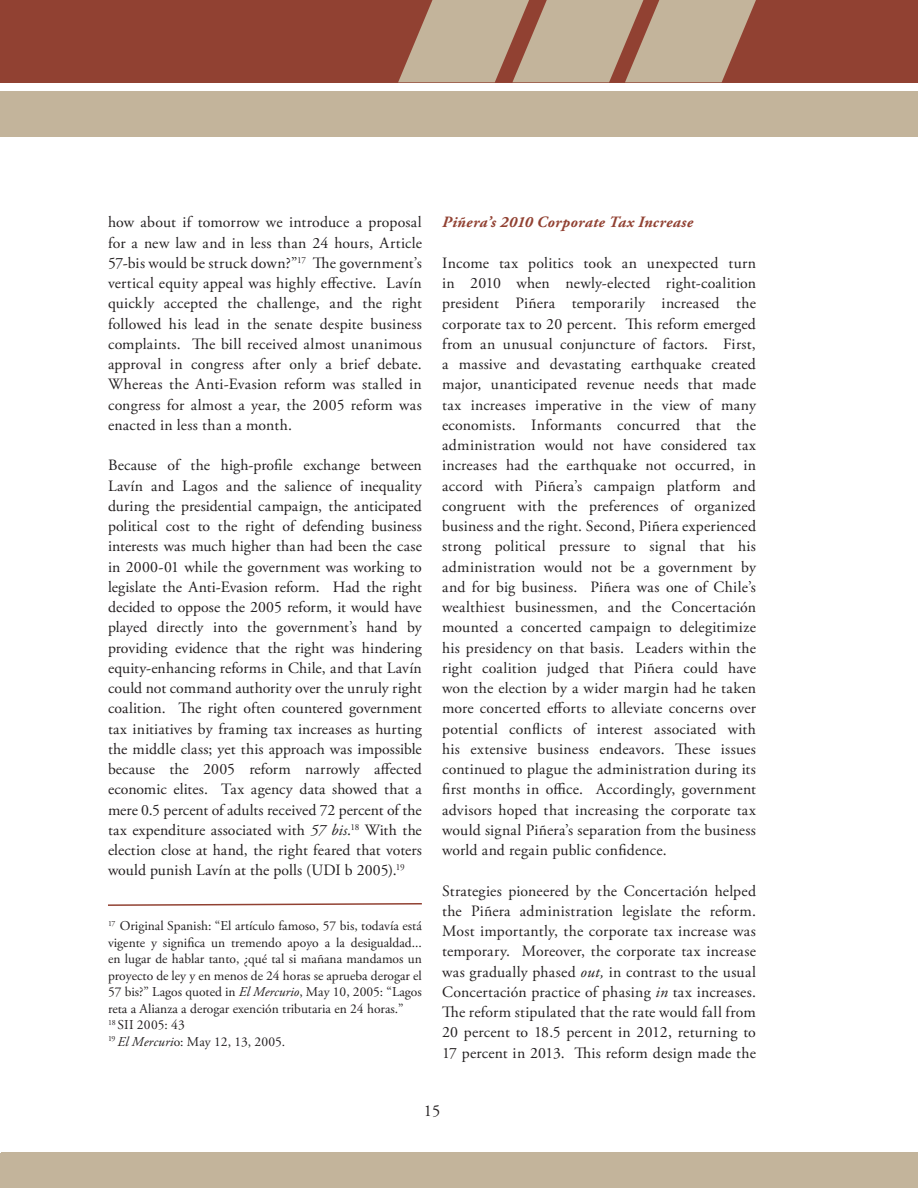
<style>
.page{position:relative;width:918px;height:1188px;background:#fff}
.page>*{position:absolute;margin:0;border:0;box-sizing:border-box;transform-origin:0 0}
.t1{font:16.5px "Adobe Garamond Pro";color:#231f20}
.text_English_no_inde{font:15.75px/20.2px "Adobe Garamond Pro";letter-spacing:.01em;color:#231f20;text-align:justify}
.subhead_B{font:italic 700 15.75px "Adobe Garamond Pro";letter-spacing:.025em;color:#914132}
.text_English{font:13.5px/16.5px "Adobe Garamond Pro";color:#231f20;text-align:justify}
.s1{font-style:italic}
</style>
<div class="page">
<div style="left:0;top:0;width:918px;height:82px;background:#914132"></div>
<div style="left:0;top:92px;width:918px;height:45px;background:#c3b49b"></div>
<svg style="left:398px;top:0;width:358px;height:82px"></svg>
<svg style="left:0;top:1153px;width:1px;height:35px"></svg>
<div style="left:1px;top:1153px;width:917px;height:35px;background:#c3b49b"></div>
<svg style="left:108px;top:903px;width:314px;height:3px"></svg>
<p class="text_English_no_inde" style="left:108px;top:213px;width:315px">how about if tomorrow we introduce a proposal for a new law and in less than 24 hours, Article 57-bis would be struck down?”<sup>17</sup> The government’s vertical equity appeal was highly effective. Lavín quickly accepted the challenge, and the right followed his lead in the senate despite business complaints. The bill received almost unanimous approval in congress after only a brief debate.<br>Whereas the Anti-Evasion reform was stalled in congress for almost a year, the 2005 reform was enacted in less than a month.</p>
<p class="text_English_no_inde" style="left:108px;top:456px;width:315px">Because of the high-profile exchange between Lavín and Lagos and the salience of inequality during the presidential campaign, the anticipated political cost to the right of defending business interests was much higher than had been the case in 2000-01 while the government was working to legislate the Anti-Evasion reform. Had the right decided to oppose the 2005 reform, it would have played directly into the government’s hand by providing evidence that the right was hindering equity-enhancing reforms in Chile, and that Lavín could not command authority over the unruly right coalition. The right often countered government tax initiatives by framing tax increases as hurting the middle class; yet this approach was impossible because the 2005 reform narrowly affected economic elites. Tax agency data showed that a mere 0.5 percent of adults received 72 percent of the tax expenditure associated with <span class="s1">57 bis</span>.<sup>18</sup> With the election close at hand, the right feared that voters would punish Lavín at the polls (UDI b 2005).<sup>19</sup></p>
<p class="text_English" style="left:108px;top:918px;width:315px"><sup>17</sup> Original Spanish: “El artículo famoso, 57 bis, todavía está vigente y significa un tremendo apoyo a la desigualdad... en lugar de hablar tanto, ¿qué tal si mañana mandamos un proyecto de ley y en menos de 24 horas se aprueba derogar el 57 bis?” Lagos quoted in <span class="s1">El Mercurio</span>, May 10, 2005: “Lagos reta a Alianza a derogar exención tributaria en 24 horas.”</p>
<p class="text_English" style="left:108px;top:1017px;width:78px"><sup>18</sup> SII 2005: 43</p>
<p class="text_English" style="left:108px;top:1034px;width:179px"><sup>19</sup> <span class="s1">El Mercuri</span>o: May 12, 13, 2005.</p>
<p class="subhead_B" style="left:442px;top:213px;width:252px">Piñera’s 2010 Corporate Tax Increase</p>
<p class="text_English_no_inde" style="left:442px;top:253px;width:315px">Income tax politics took an unexpected turn in 2010 when newly-elected right-coalition president Piñera temporarily increased the corporate tax to 20 percent. This reform emerged from an unusual conjuncture of factors. First, a massive and devastating earthquake created major, unanticipated revenue needs that made tax increases imperative in the view of many economists. Informants concurred that the administration would not have considered tax increases had the earthquake not occurred, in accord with Piñera’s campaign platform and congruent with the preferences of organized business and the right. Second, Piñera experienced strong political pressure to signal that his administration would not be a government by and for big business. Piñera was one of Chile’s wealthiest businessmen, and the Concertación mounted a concerted campaign to delegitimize his presidency on that basis. Leaders within the right coalition judged that Piñera could have won the election by a wider margin had he taken more concerted efforts to alleviate concerns over potential conflicts of interest associated with his extensive business endeavors. These issues continued to plague the administration during its first months in office. Accordingly, government advisors hoped that increasing the corporate tax would signal Piñera’s separation from the business world and regain public confidence.</p>
<p class="text_English_no_inde" style="left:442px;top:881px;width:315px">Strategies pioneered by the Concertación helped the Piñera administration legislate the reform.<br>Most importantly, the corporate tax increase was temporary. Moreover, the corporate tax increase was gradually phased <span class="s1">out,</span> in contrast to the usual Concertación practice of phasing <span class="s1">in</span> tax increases.<br>The reform stipulated that the rate would fall from 20 percent to 18.5 percent in 2012, returning to 17 percent in 2013. This reform design made the</p>
<p class="t1" style="left:424px;top:1101px;width:18px">15</p>
</div>
